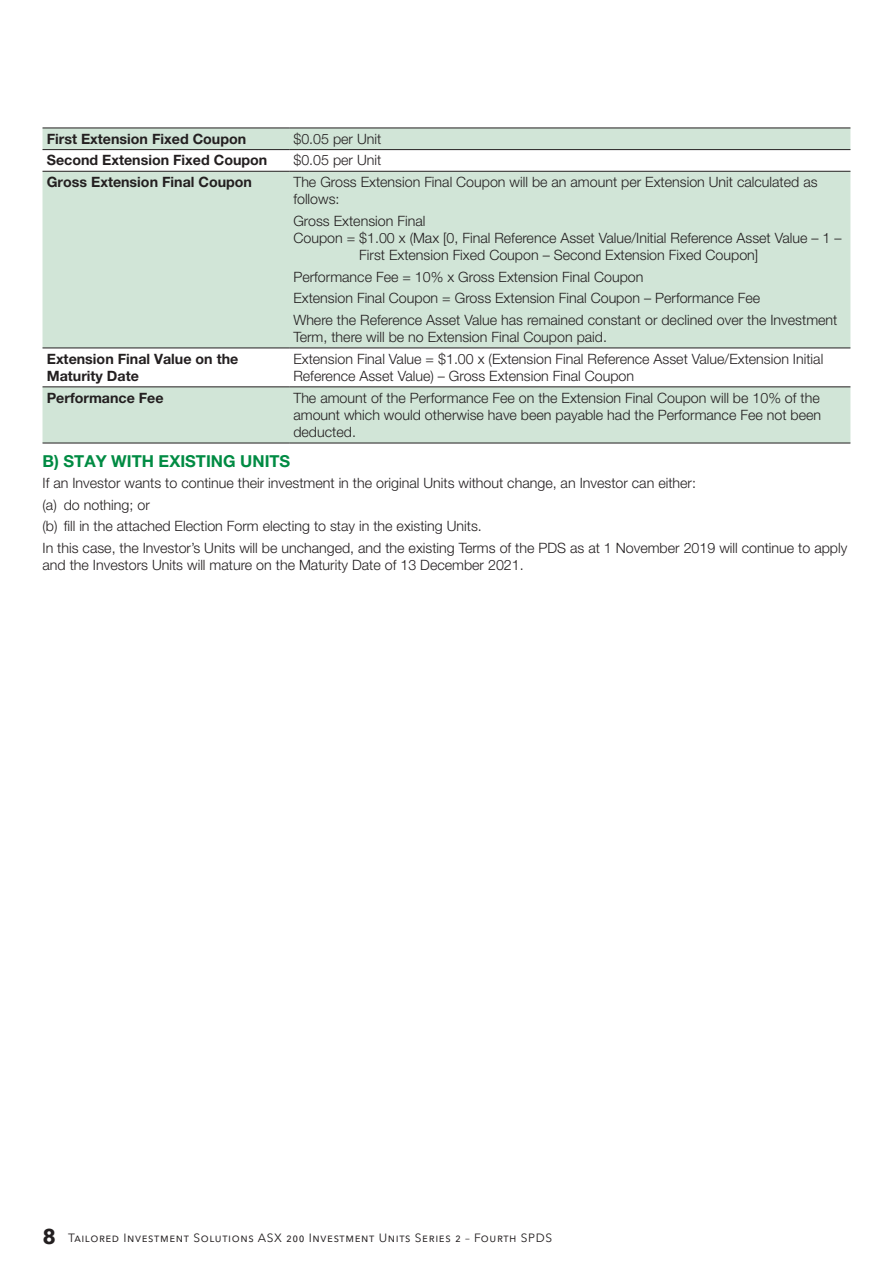
<style>
.page{position:relative;width:893px;height:1263px;background:#fff}
.page>*{position:absolute;margin:0;border:0;box-sizing:border-box;transform-origin:0 0}
.t1{font:700 16.5px "Helvetica Neue LT Pro";color:#008b43}
.t2{font:300 14.25px/21.5px "Helvetica Neue LT Pro";color:#231f20}
.t3{font:700 14.25px/17.2px "Helvetica Neue LT Pro";color:#231f20}
.t4{font:12px "Avenir Next";letter-spacing:.05em;color:#231f20}
.s1{font-weight:700;font-size:21px}
</style>
<div class="page">
<svg style="left:43px;top:129px;width:807px;height:314px;fill:#d1e5d7"></svg>
<hr style="left:43px;top:128px;width:246px;height:1px;background:#231f20">
<hr style="left:289px;top:128px;width:561px;height:1px;background:#231f20">
<hr style="left:43px;top:149px;width:246px;height:1px;background:#231f20">
<hr style="left:289px;top:149px;width:561px;height:1px;background:#231f20">
<hr style="left:43px;top:171px;width:246px;height:1px;background:#231f20">
<hr style="left:289px;top:171px;width:561px;height:1px;background:#231f20">
<hr style="left:43px;top:348px;width:246px;height:1px;background:#231f20">
<hr style="left:289px;top:348px;width:561px;height:1px;background:#231f20">
<hr style="left:43px;top:386px;width:246px;height:1px;background:#231f20">
<hr style="left:289px;top:386px;width:561px;height:1px;background:#231f20">
<hr style="left:43px;top:443px;width:246px;height:1px;background:#231f20">
<hr style="left:289px;top:443px;width:561px;height:1px;background:#231f20">
<p class="t3" style="left:47px;top:130px;width:201px">First Extension Fixed Coupon</p>
<p class="t2" style="left:293px;top:128px;width:89px">$0.05 per Unit</p>
<p class="t3" style="left:47px;top:151px;width:222px">Second Extension Fixed Coupon</p>
<p class="t2" style="left:293px;top:149px;width:89px">$0.05 per Unit</p>
<p class="t3" style="left:47px;top:173px;width:207px">Gross Extension Final Coupon</p>
<p class="t2" style="left:293px;top:173px;width:526px;line-height:17.2px">The Gross Extension Final Coupon will be an amount per Extension Unit calculated as follows:</p>
<p class="t2" style="left:293px;top:210px;width:133px">Gross Extension Final</p>
<p class="t2" style="left:293px;top:227px;width:550px">Coupon = $1.00 x (Max [0, Final Reference Asset Value/Initial Reference Asset Value – 1 –</p>
<p class="t2" style="left:359px;top:244px;width:401px">First Extension Fixed Coupon – Second Extension Fixed Coupon]</p>
<p class="t2" style="left:293px;top:266px;width:546px">Performance Fee = 10% x Gross Extension Final Coupon<br>Extension Final Coupon = Gross Extension Final Coupon – Performance Fee<br>Where the Reference Asset Value has remained constant or declined over the Investment</p>
<p class="t2" style="left:293px;top:326px;width:315px">Term, there will be no Extension Final Coupon paid.</p>
<p class="t3" style="left:47px;top:350px;width:193px">Extension Final Value on the<br>Maturity Date</p>
<p class="t2" style="left:293px;top:350px;width:531px;line-height:17.2px">Extension Final Value = $1.00 x (Extension Final Reference Asset Value/Extension Initial<br>Reference Asset Value) – Gross Extension Final Coupon</p>
<p class="t3" style="left:47px;top:389px;width:118px">Performance Fee</p>
<p class="t2" style="left:293px;top:389px;width:529px;line-height:17.2px;text-align:justify">The amount of the Performance Fee on the Extension Final Coupon will be 10% of the amount which would otherwise have been payable had the Performance Fee not been deducted.</p>
<p class="t1" style="left:43px;top:451px;width:249px">B) STAY WITH EXISTING UNITS</p>
<p class="t2" style="left:43px;top:472px;width:806px">If an Investor wants to continue their investment in the original Units without change, an Investor can either:<br>(a) do nothing; or<br>(b) fill in the attached Election Form electing to stay in the existing Units.<br>In this case, the Investor’s Units will be unchanged, and the existing Terms of the PDS as at 1 November 2019 will continue to apply</p>
<p class="t2" style="left:43px;top:554px;width:483px">and the Investors Units will mature on the Maturity Date of 13 December 2021.</p>
<p class="t4" style="left:43px;top:1227px;width:511px"><span class="s1">8</span> Tailored Investment Solutions ASX 200 Investment Units Series 2 – Fourth SPDS</p>
</div>
